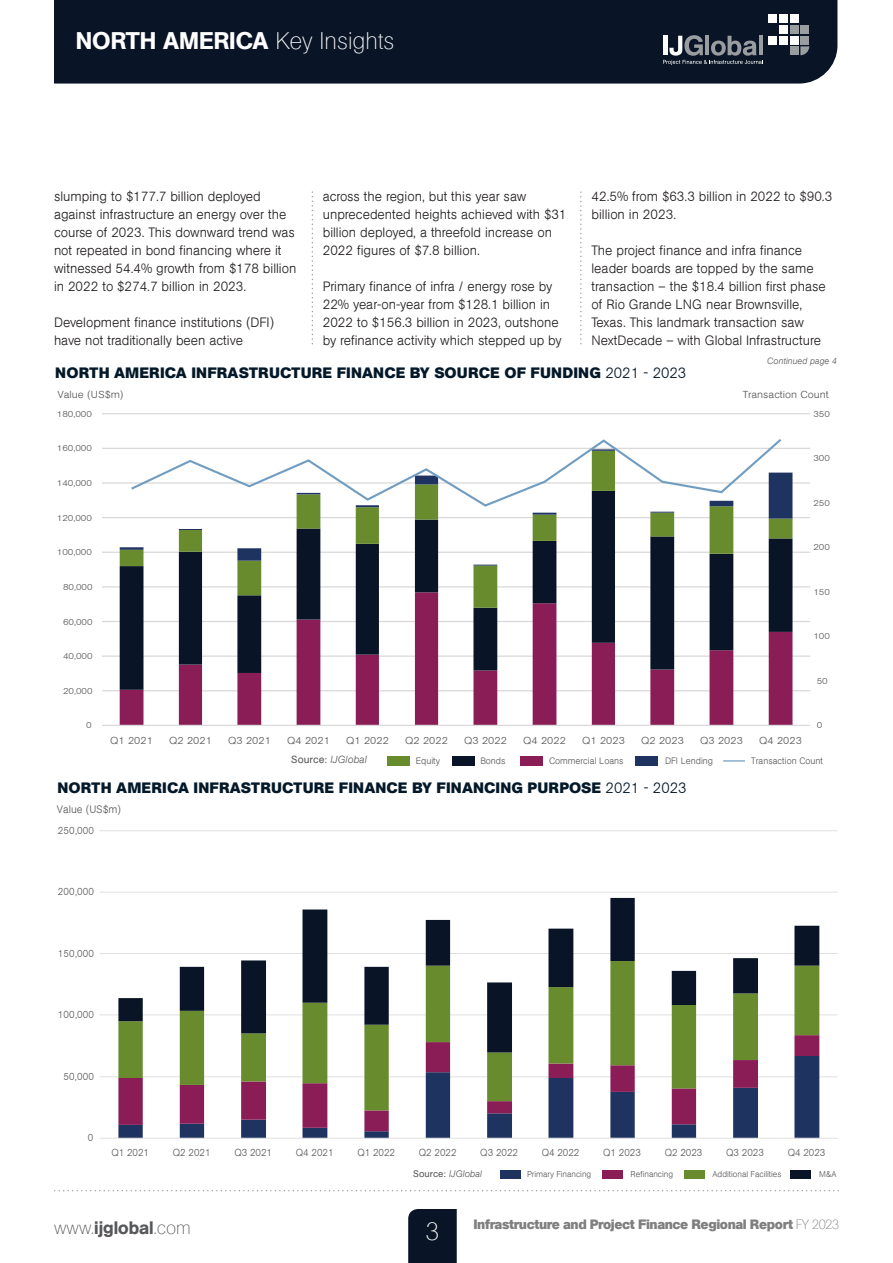
<style>
.page{position:relative;width:893px;height:1263px;background:#fff}
.page>*{position:absolute;margin:0;border:0;box-sizing:border-box;transform-origin:0 0}
.t1{font:200 25.35px "AG Book Std";color:#fff}
.t2{font:500 24px "AG Book Std";color:#fff}
.t3{font:200 18px "AG Book Std";letter-spacing:.005em;color:#57585a}
.t4{font:700 15px "AG Book Std";letter-spacing:.01em;color:#031828}
.t5{font:300 13.5px/18px "AG Book Std";color:#231f20}
.t6{font:700 13.5px "AG Book Std";letter-spacing:-.03em;color:#807e7f}
.t7{font:300 10.8px "AG Book Std";color:#575756}
.t8{font:italic 300 10.35px "AG Book Std";color:#585858}
.t9{font:300 10.2px "AG Book Std";letter-spacing:-.005em;color:#595959}
.t10{font:300 10.05px "AG Book Std";color:#585858;scale:1.1 1}
.t11{font:italic 300 9.45px "AG Book Std";color:#585858}
.t12{font:300 9.3px "AG Book Std";color:#585858}
.t13{font:italic 300 9px "AG Book Std";color:#57585a}
.t14{font:300 8.55px "AG Book Std";letter-spacing:-.005em;color:#595959;scale:1.16 1}
.t15{font:300 8.4px "AG Book Std";color:#585858}
.s1{font-weight:200}
.s2{font-weight:300}
.s3{font-weight:400;font-style:normal}
.s4{font-weight:500}
</style>
<div class="page">
<div style="left:408px;top:1209px;width:49px;height:54px;background:#091526"></div>
<svg style="left:55px;top:1190px;width:784px;height:1px"></svg>
<div style="left:54px;top:0;width:783px;height:84px;background:#091526"></div>
<div style="left:768px;top:14px;width:9px;height:9px;background:#fff"></div>
<div style="left:779px;top:14px;width:9px;height:9px;background:#fff"></div>
<div style="left:790px;top:14px;width:9px;height:9px;background:#fff"></div>
<div style="left:779px;top:25px;width:9px;height:9px;background:#fff"></div>
<div style="left:790px;top:25px;width:9px;height:9px;background:#999da0"></div>
<div style="left:800px;top:25px;width:9px;height:9px;background:#999da0"></div>
<div style="left:768px;top:36px;width:9px;height:9px;background:#fff"></div>
<div style="left:779px;top:36px;width:9px;height:9px;background:#fff"></div>
<div style="left:790px;top:36px;width:9px;height:9px;background:#fff"></div>
<div style="left:800px;top:36px;width:9px;height:9px;background:#999da0"></div>
<div style="left:790px;top:46px;width:9px;height:9px;background:#999da0"></div>
<svg style="left:800px;top:46px;width:9px;height:9px"></svg>
<svg style="left:663px;top:35px;width:100px;height:30px;background:#4b545f"></svg>
<svg style="left:312px;top:192px;width:1px;height:153px"></svg>
<svg style="left:580px;top:192px;width:2px;height:153px"></svg>
<div style="left:635px;top:756px;width:23px;height:10px;background:#1f3361"></div>
<div style="left:452px;top:756px;width:23px;height:10px;background:#091526"></div>
<div style="left:387px;top:756px;width:23px;height:10px;background:#688c2d"></div>
<div style="left:520px;top:756px;width:23px;height:10px;background:#8b1d56"></div>
<svg style="left:723px;top:760px;width:22px;height:1px"></svg>
<hr style="left:102px;top:690px;width:708px;height:1px;background:#d9d9d9">
<hr style="left:102px;top:655px;width:708px;height:2px;background:#d9d9d9">
<hr style="left:102px;top:621px;width:708px;height:1px;background:#d9d9d9">
<hr style="left:102px;top:586px;width:708px;height:1px;background:#d9d9d9">
<hr style="left:102px;top:552px;width:708px;height:1px;background:#d9d9d9">
<hr style="left:102px;top:517px;width:708px;height:1px;background:#d9d9d9">
<hr style="left:102px;top:482px;width:708px;height:2px;background:#d9d9d9">
<hr style="left:102px;top:448px;width:708px;height:1px;background:#d9d9d9">
<hr style="left:102px;top:413px;width:708px;height:1px;background:#d9d9d9">
<svg style="left:120px;top:690px;width:672px;height:35px"></svg>
<svg style="left:120px;top:608px;width:672px;height:82px"></svg>
<svg style="left:120px;top:566px;width:672px;height:42px"></svg>
<svg style="left:120px;top:472px;width:672px;height:94px"></svg>
<hr style="left:102px;top:725px;width:708px;height:1px;background:#d9d9d9">
<svg style="left:129px;top:439px;width:655px;height:69px"></svg>
<div style="left:500px;top:1170px;width:21px;height:8px;background:#1f3361"></div>
<div style="left:602px;top:1170px;width:21px;height:8px;background:#8b1d56"></div>
<div style="left:684px;top:1170px;width:21px;height:8px;background:#688c2d"></div>
<div style="left:790px;top:1170px;width:21px;height:8px;background:#091526"></div>
<hr style="left:100px;top:1076px;width:738px;height:1px;background:#e0e0e0">
<hr style="left:100px;top:1014px;width:738px;height:1px;background:#e0e0e0">
<hr style="left:100px;top:953px;width:738px;height:1px;background:#e0e0e0">
<hr style="left:100px;top:892px;width:738px;height:1px;background:#e0e0e0">
<hr style="left:100px;top:830px;width:738px;height:1px;background:#e0e0e0">
<svg style="left:118px;top:1131px;width:701px;height:7px"></svg>
<svg style="left:118px;top:1110px;width:701px;height:21px"></svg>
<svg style="left:118px;top:1052px;width:701px;height:58px"></svg>
<svg style="left:118px;top:898px;width:701px;height:154px"></svg>
<hr style="left:100px;top:1138px;width:738px;height:1px;background:#e0e0e0">
<h2 class="t2" style="left:76px;top:26px;width:320px">NORTH AMERICA <span class="s1">Key Insights</span></h2>
<p class="t5" style="left:591px;top:188px;width:242px">42.5% from $63.3 billion in 2022 to $90.3 billion in 2023.</p>
<p class="t5" style="left:591px;top:242px;width:236px">The project finance and infra finance leader boards are topped by the same transaction – the $18.4 billion first phase of Rio Grande LNG near Brownsville, Texas. This landmark transaction saw NextDecade – with Global Infrastructure</p>
<p class="t13" style="left:767px;top:356px;width:71px">Continued page 4</p>
<p class="t4" style="left:55px;top:364px;width:633px">NORTH AMERICA INFRASTRUCTURE FINANCE BY SOURCE OF FUNDING <span class="s2">2021 - 2023</span></p>
<p class="t10" style="left:57px;top:389px;width:62px">Value (US$m)</p>
<p class="t10" style="left:743px;top:389px;width:80px">Transaction Count</p>
<p class="t5" style="left:54px;top:188px;width:244px">slumping to $177.7 billion deployed against infrastructure an energy over the course of 2023. This downward trend was not repeated in bond financing where it witnessed 54.4% growth from $178 billion in 2022 to $274.7 billion in 2023.</p>
<p class="t5" style="left:54px;top:314px;width:222px">Development finance institutions (DFI) have not traditionally been active</p>
<p class="t5" style="left:323px;top:188px;width:245px">across the region, but this year saw unprecedented heights achieved with $31 billion deployed, a threefold increase on 2022 figures of $7.8 billion.</p>
<p class="t5" style="left:323px;top:278px;width:241px">Primary finance of infra / energy rose by 22% year-on-year from $128.1 billion in 2022 to $156.3 billion in 2023, outshone by refinance activity which stepped up by</p>
<p class="t14" style="left:57px;top:409px;width:32px">180,000</p>
<p class="t14" style="left:57px;top:443px;width:32px">160,000</p>
<p class="t14" style="left:57px;top:478px;width:32px">140,000</p>
<p class="t14" style="left:57px;top:513px;width:32px">120,000</p>
<p class="t14" style="left:57px;top:547px;width:32px">100,000</p>
<p class="t14" style="left:63px;top:582px;width:27px">80,000</p>
<p class="t14" style="left:63px;top:616px;width:27px">60,000</p>
<p class="t14" style="left:63px;top:651px;width:27px">40,000</p>
<p class="t14" style="left:63px;top:686px;width:27px">20,000</p>
<p class="t14" style="left:86px;top:720px;width:6px">0</p>
<p class="t14" style="left:813px;top:409px;width:16px">350</p>
<p class="t14" style="left:813px;top:453px;width:16px">300</p>
<p class="t14" style="left:813px;top:498px;width:16px">250</p>
<p class="t14" style="left:813px;top:542px;width:16px">200</p>
<p class="t14" style="left:813px;top:587px;width:16px">150</p>
<p class="t14" style="left:813px;top:631px;width:16px">100</p>
<p class="t14" style="left:817px;top:676px;width:11px">50</p>
<p class="t10" style="left:110px;top:734px;width:40px">Q1 2021</p>
<p class="t10" style="left:169px;top:734px;width:40px">Q2 2021</p>
<p class="t10" style="left:228px;top:734px;width:40px">Q3 2021</p>
<p class="t10" style="left:287px;top:734px;width:40px">Q4 2021</p>
<p class="t10" style="left:346px;top:734px;width:40px">Q1 2022</p>
<p class="t10" style="left:405px;top:734px;width:40px">Q2 2022</p>
<p class="t10" style="left:464px;top:734px;width:40px">Q3 2022</p>
<p class="t10" style="left:523px;top:734px;width:40px">Q4 2022</p>
<p class="t10" style="left:582px;top:734px;width:40px">Q1 2023</p>
<p class="t10" style="left:641px;top:734px;width:40px">Q2 2023</p>
<p class="t10" style="left:700px;top:734px;width:40px">Q3 2023</p>
<p class="t10" style="left:759px;top:734px;width:40px">Q4 2023</p>
<p class="t14" style="left:817px;top:720px;width:6px">0</p>
<p class="t8" style="left:291px;top:754px;width:77px"><span class="s3">Source:</span> IJGlobal</p>
<p class="t12" style="left:416px;top:756px;width:26px">Equity</p>
<p class="t12" style="left:480px;top:756px;width:27px">Bonds</p>
<p class="t12" style="left:549px;top:756px;width:76px">Commercial Loans</p>
<p class="t12" style="left:665px;top:755px;width:50px">DFI Lending</p>
<p class="t12" style="left:751px;top:755px;width:73px">Transaction Count</p>
<p class="t4" style="left:57px;top:779px;width:631px">NORTH AMERICA INFRASTRUCTURE FINANCE BY FINANCING PURPOSE <span class="s2">2021 - 2023</span></p>
<p class="t7" style="left:57px;top:803px;width:66px">Value (US$m)</p>
<p class="t9" style="left:58px;top:824px;width:38px">250,000</p>
<p class="t9" style="left:58px;top:885px;width:38px">200,000</p>
<p class="t9" style="left:58px;top:947px;width:38px">150,000</p>
<p class="t9" style="left:58px;top:1009px;width:38px">100,000</p>
<p class="t9" style="left:64px;top:1070px;width:32px">50,000</p>
<p class="t9" style="left:88px;top:1131px;width:7px">0</p>
<p class="t9" style="left:111px;top:1146px;width:39px">Q1 2021</p>
<p class="t9" style="left:173px;top:1146px;width:39px">Q2 2021</p>
<p class="t9" style="left:234px;top:1146px;width:39px">Q3 2021</p>
<p class="t9" style="left:296px;top:1146px;width:39px">Q4 2021</p>
<p class="t9" style="left:357px;top:1146px;width:39px">Q1 2022</p>
<p class="t9" style="left:419px;top:1146px;width:39px">Q2 2022</p>
<p class="t9" style="left:480px;top:1146px;width:39px">Q3 2022</p>
<p class="t9" style="left:542px;top:1146px;width:39px">Q4 2022</p>
<p class="t9" style="left:603px;top:1146px;width:39px">Q1 2023</p>
<p class="t9" style="left:665px;top:1146px;width:39px">Q2 2023</p>
<p class="t9" style="left:726px;top:1146px;width:39px">Q3 2023</p>
<p class="t9" style="left:788px;top:1146px;width:39px">Q4 2023</p>
<p class="t11" style="left:413px;top:1169px;width:70px"><span class="s3">Source:</span> IJGlobal</p>
<p class="t15" style="left:527px;top:1169px;width:66px">Primary Financing</p>
<p class="t15" style="left:630px;top:1169px;width:44px">Refinancing</p>
<p class="t15" style="left:712px;top:1169px;width:71px">Additional Facilities</p>
<p class="t15" style="left:819px;top:1169px;width:19px">M&amp;A</p>
<h3 class="t3" style="left:54px;top:1218px;width:138px">www.<span class="s4">ijglobal</span>.com</h3>
<h1 class="t1" style="left:426px;top:1216px;width:15px">3</h1>
<p class="t6" style="left:473px;top:1216px;width:367px">Infrastructure and Project Finance Regional Report <span class="s1">FY 2023</span></p>
</div>
